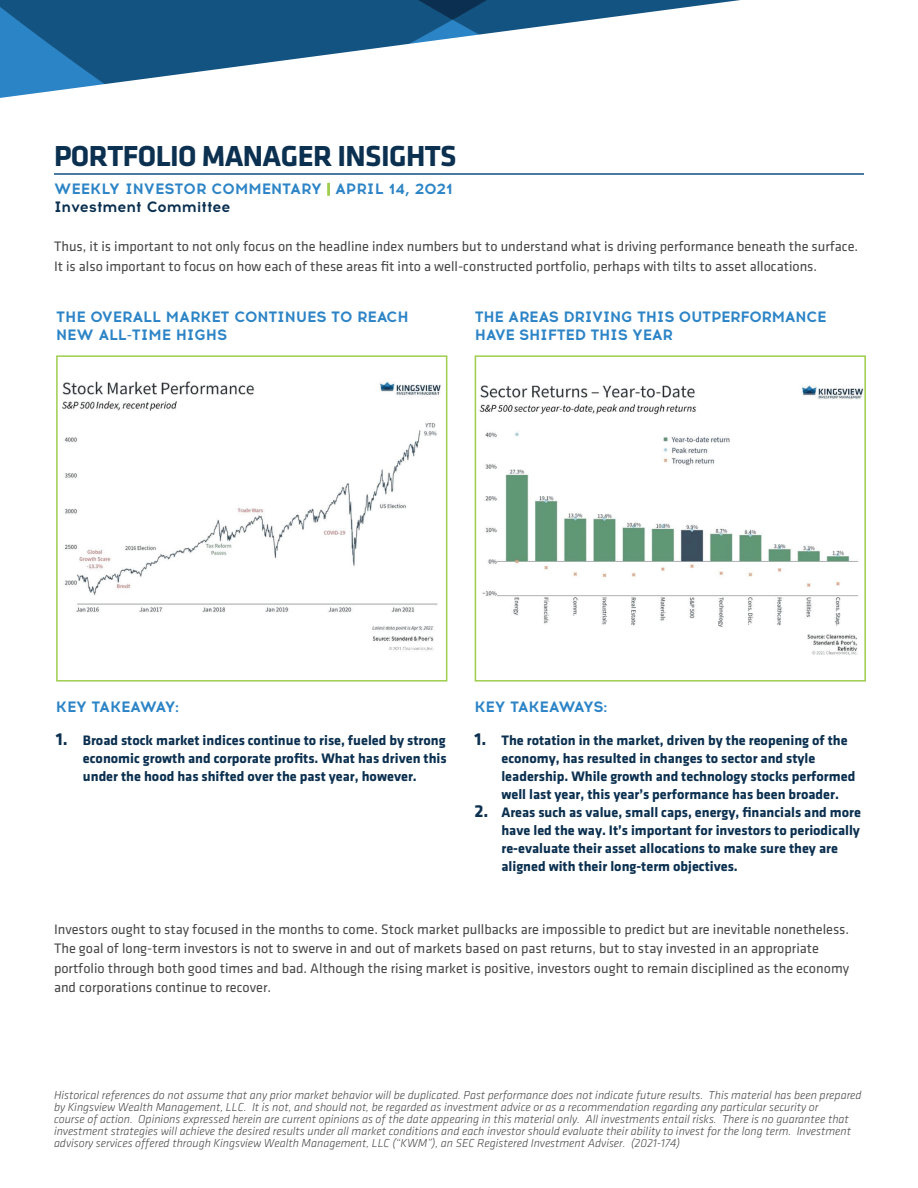
<style>
.page{position:relative;width:918px;height:1188px;background:#fff}
.page>*{position:absolute;margin:0;border:0;box-sizing:border-box;transform-origin:0 0}
.t1{font:700 30px "Klavika";letter-spacing:-.02em;color:#0b3050}
.t2{font:700 15px/18px "Acrom";letter-spacing:-.01em;color:#2c84c6}
.t3{font:700 15px "Acrom";letter-spacing:-.03em;color:#2c84c6}
.t4{font:14.25px/19.5px "Klavika Regular TF";color:#474748}
.t5{font:700 14.25px/18px "Klavika";color:#0b3050}
.t6{font:italic 300 12px/12px "Klavika";color:#474748}
.s1{color:#fff}
.s2{color:#0a2f50}
.s3{font-size:18px}
</style>
<div class="page">
<img style="left:0;top:0;width:740px;height:98px">
<hr style="left:54px;top:173px;width:810px;height:2px;background:#0e5282">
<img style="left:62px;top:381px;width:379px;height:270px">
<div style="left:56px;top:355px;width:391px;height:327px;border:2px solid #9fcd4d"></div>
<img style="left:479px;top:385px;width:384px;height:270px">
<div style="left:475px;top:355px;width:391px;height:327px;border:2px solid #9fcd4d"></div>
<h1 class="t1" style="left:54px;top:139px;width:404px">PORTFOLIO MANAGER INSIGHTS</h1>
<p class="t2" style="left:54px;top:180px;width:400px">WEEKLY INVESTOR COMMENTARY <span class="s1">|</span> APRIL 14, 2021<br><span class="s2">Investment Committee</span></p>
<p class="t4" style="left:54px;top:237px;width:806px">Thus, it is important to not only focus on the headline index numbers but to understand what is driving performance beneath the surface.<br>It is also important to focus on how each of these areas fit into a well-constructed portfolio, perhaps with tilts to asset allocations.</p>
<p class="t2" style="left:56px;top:308px;width:354px">THE OVERALL MARKET CONTINUES TO REACH<br>NEW ALL-TIME HIGHS</p>
<p class="t2" style="left:475px;top:308px;width:353px">THE AREAS DRIVING THIS OUTPERFORMANCE<br>HAVE SHIFTED THIS YEAR</p>
<p class="t2" style="left:56px;top:698px;width:125px">KEY TAKEAWAY:</p>
<p class="t3" style="left:474px;top:696px;width:135px">KEY TAKEAWAYS:</p>
<p class="t5" style="left:83px;top:732px;width:365px;text-align:justify;text-indent:-27px"><span class="s3">1.</span> Broad stock market indices continue to rise, fueled by strong economic growth and corporate profits. What has driven this under the hood has shifted over the past year, however.</p>
<p class="t5" style="left:501px;top:732px;width:355px;text-indent:-27px"><span class="s3">1.</span> The rotation in the market, driven by the reopening of the economy, has resulted in changes to sector and style leadership. While growth and technology stocks performed well last year, this year’s performance has been broader.</p>
<p class="t5" style="left:501px;top:804px;width:361px;text-indent:-27px"><span class="s3">2.</span> Areas such as value, small caps, energy, financials and more have led the way. It’s important for investors to periodically re-evaluate their asset allocations to make sure they are aligned with their long-term objectives.</p>
<p class="t4" style="left:54px;top:920px;width:797px">Investors ought to stay focused in the months to come. Stock market pullbacks are impossible to predict but are inevitable nonetheless.<br>The goal of long-term investors is not to swerve in and out of markets based on past returns, but to stay invested in an appropriate portfolio through both good times and bad. Although the rising market is positive, investors ought to remain disciplined as the economy and corporations continue to recover.</p>
<p class="t6" style="left:54px;top:1089px;width:809px">Historical references do not assume that any prior market behavior will be duplicated. Past performance does not indicate future results. This material has been prepared by Kingsview Wealth Management, LLC. It is not, and should not, be regarded as investment advice or as a recommendation regarding any particular security or<br>course of action. Opinions expressed herein are current opinions as of the date appearing in this material only. All investments entail risks. There is no guarantee that investment strategies will achieve the desired results under all market conditions and each investor should evaluate their ability to invest for the long term. Investment advisory services offered through Kingsview Wealth Management, LLC (“KWM”), an SEC Registered Investment Adviser. (2021-174)</p>
</div>
